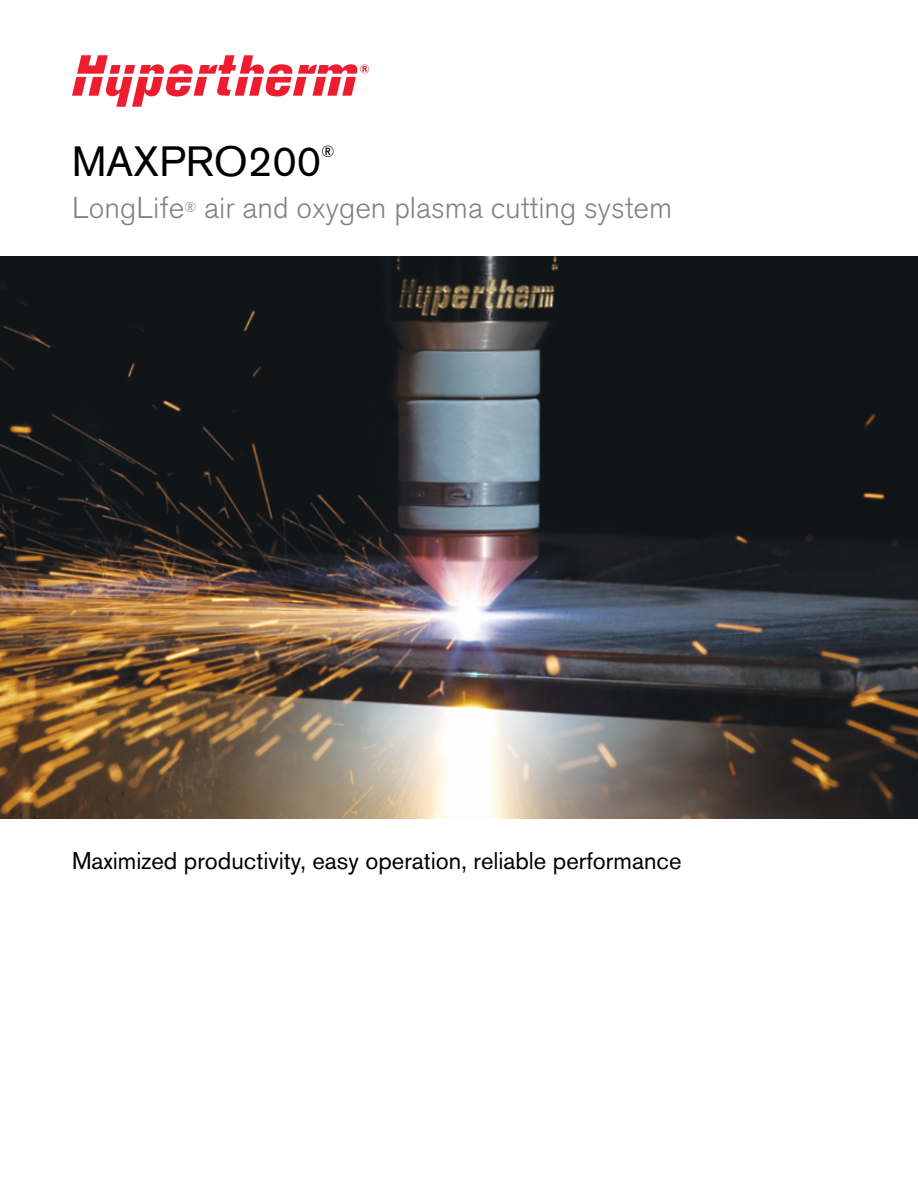
<style>
.page{position:relative;width:918px;height:1188px;background:#fff}
.page>*{position:absolute;margin:0;border:0;box-sizing:border-box;transform-origin:0 0}
.t1{font:42px "Akzidenz Grotesk Pro";color:#000}
.t2{font:300 30px "Akzidenz Grotesk Pro";color:#808285}
.A_Head_Prod_-_16_19{font:24px "Akzidenz Grotesk Pro";color:#000}
.t3{font:16.2px "Akzidenz Grotesk Pro";color:#000}
</style>
<div class="page">
<img style="left:0;top:256px;width:918px;height:563px">
<svg style="left:72px;top:55px;width:297px;height:52px"></svg>
<p class="t1" style="left:72px;top:134px;width:251px">MAXPRO200</p>
<p class="t3" style="left:321px;top:141px;width:15px">®</p>
<p class="t2" style="left:72px;top:188px;width:602px">LongLife<sup>®</sup> air and oxygen plasma cutting system</p>
<p class="A_Head_Prod_-_16_19" style="left:72px;top:845px;width:611px">Maximized productivity, easy operation, reliable performance</p>
</div>
